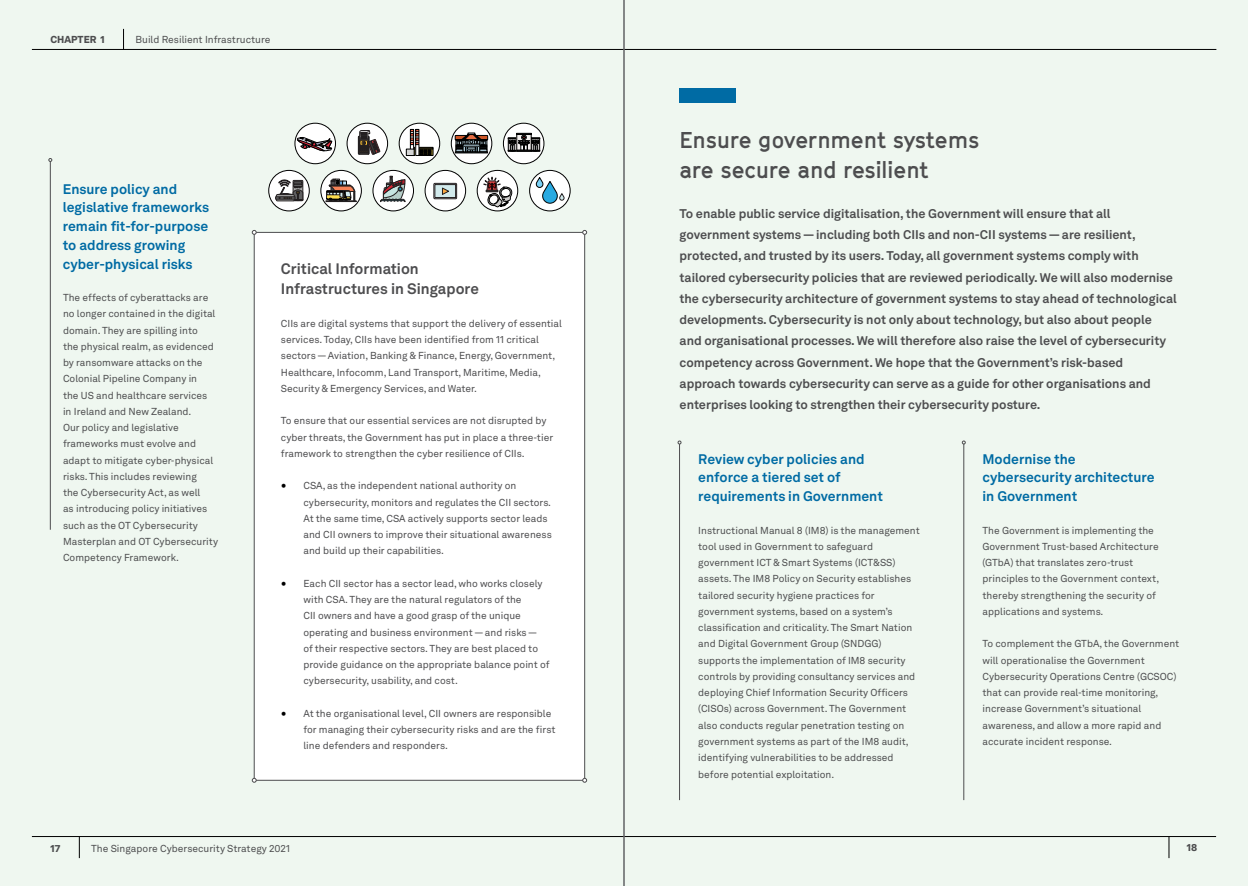
<style>
.page{position:relative;width:1248px;height:886px;background:#fff}
.page>*{position:absolute;margin:0;border:0;box-sizing:border-box;transform-origin:0 0}
.t1{font:700 22.5px/30px "GT Cinetype";color:#4d4d4f}
.t2{font:700 15px/20px "Akkurat LL";color:#4d4d4f}
.t3{font:700 13.75px/18.8px "Akkurat LL";color:#006ba4}
.t4{font:700 12.5px/21.2px "Akkurat LL";color:#4d4d4f}
.t5{font:10px/16.2px "Akkurat LL";color:#4d4d4f}
.t6{font:900 10px "Akkurat LL";color:#4d4d4f}
.s1{font-family:"Minion Pro";font-size:15px;color:#000}
</style>
<div class="page">
<div style="left:0;top:0;width:624px;height:886px;background:#eff7f0"></div>
<div style="left:624px;top:0;width:623px;height:886px;background:#eff7f0"></div>
<svg style="left:1168px;top:837px;width:1px;height:21px"></svg>
<svg style="left:79px;top:837px;width:1px;height:21px"></svg>
<hr style="left:32px;top:836px;width:1183px;height:1px;background:#000">
<div style="left:254px;top:232px;width:330px;height:548px;background:#fff;border:1px solid #4d4d4f"></div>
<hr style="left:32px;top:49px;width:1184px;height:1px;background:#000">
<svg style="left:123px;top:29px;width:1px;height:20px"></svg>
<svg style="left:451px;top:123px;width:41px;height:41px"></svg>
<div style="left:451px;top:123px;width:41px;height:41px;border:1px solid #000;border-radius:50%"></div>
<div style="left:455px;top:152px;width:33px;height:1px;border:1px solid #000"></div>
<svg style="left:454px;top:133px;width:34px;height:19px"></svg>
<svg style="left:399px;top:123px;width:40px;height:41px"></svg>
<div style="left:399px;top:123px;width:41px;height:41px;border:1px solid #000;border-radius:50%"></div>
<div style="left:411px;top:149px;width:22px;height:7px;border:1px solid #000"></div>
<div style="left:411px;top:147px;width:22px;height:2px;border:1px solid #000"></div>
<div style="left:415px;top:129px;width:4px;height:27px;border:1px solid #000"></div>
<svg style="left:410px;top:129px;width:21px;height:26px"></svg>
<div style="left:406px;top:149px;width:8px;height:6px;background:#d5d5d5"></div>
<div style="left:406px;top:149px;width:8px;height:7px;border:1px solid #000"></div>
<div style="left:295px;top:123px;width:40px;height:41px;background:#fff;border-radius:50%"></div>
<div style="left:294px;top:123px;width:42px;height:41px;border:1px solid #000;border-radius:50%"></div>
<svg style="left:297px;top:137px;width:36px;height:14px"></svg>
<div style="left:347px;top:123px;width:40px;height:41px;background:#fff;border-radius:50%"></div>
<div style="left:347px;top:123px;width:41px;height:41px;border:1px solid #000;border-radius:50%"></div>
<svg style="left:358px;top:130px;width:22px;height:25px"></svg>
<svg style="left:373px;top:170px;width:40px;height:41px"></svg>
<div style="left:372px;top:170px;width:42px;height:41px;border:1px solid #000;border-radius:50%"></div>
<svg style="left:380px;top:176px;width:25px;height:28px"></svg>
<svg style="left:321px;top:170px;width:40px;height:41px"></svg>
<div style="left:320px;top:170px;width:41px;height:41px;border:1px solid #000;border-radius:50%"></div>
<svg style="left:326px;top:179px;width:29px;height:21px"></svg>
<div style="left:325px;top:200px;width:31px;height:2px;border:1px solid #231f20"></div>
<svg style="left:529px;top:170px;width:41px;height:41px"></svg>
<div style="left:529px;top:170px;width:41px;height:41px;border:1px solid #000;border-radius:50%"></div>
<svg style="left:535px;top:176px;width:30px;height:28px"></svg>
<svg style="left:503px;top:123px;width:41px;height:41px"></svg>
<div style="left:503px;top:123px;width:41px;height:41px;border:1px solid #000;border-radius:50%"></div>
<svg style="left:508px;top:133px;width:32px;height:18px"></svg>
<svg style="left:477px;top:170px;width:40px;height:41px"></svg>
<div style="left:477px;top:170px;width:41px;height:41px;border:1px solid #000;border-radius:50%"></div>
<svg style="left:483px;top:176px;width:29px;height:31px"></svg>
<div style="left:425px;top:170px;width:40px;height:41px;background:#fff;border-radius:50%"></div>
<div style="left:425px;top:170px;width:41px;height:41px;border:1px solid #000;border-radius:50%"></div>
<div style="left:433px;top:183px;width:24px;height:16px;border:1px solid #221e1f"></div>
<div style="left:435px;top:185px;width:20px;height:13px;background:#d2eaec"></div>
<div style="left:434px;top:184px;width:22px;height:14px;border:1px solid #231f20"></div>
<svg style="left:442px;top:187px;width:7px;height:8px"></svg>
<svg style="left:269px;top:170px;width:40px;height:41px"></svg>
<div style="left:268px;top:170px;width:41px;height:41px;border:1px solid #000;border-radius:50%"></div>
<div style="left:276px;top:194px;width:18px;height:7px;border:1px solid #231f20"></div>
<div style="left:275px;top:196px;width:20px;height:3px;border:1px solid #231f20"></div>
<svg style="left:277px;top:179px;width:26px;height:22px"></svg>
<hr style="left:679px;top:444px;width:1px;height:356px;background:#4d4d4f">
<hr style="left:963px;top:444px;width:1px;height:356px;background:#4d4d4f">
<hr style="left:50px;top:161px;width:1px;height:369px;background:#4d4d4f">
<svg style="left:48px;top:158px;width:4px;height:4px"></svg>
<div style="left:679px;top:88px;width:57px;height:14px;background:#006ba4"></div>
<svg style="left:252px;top:778px;width:4px;height:4px"></svg>
<svg style="left:252px;top:230px;width:4px;height:4px"></svg>
<svg style="left:582px;top:778px;width:4px;height:4px"></svg>
<svg style="left:582px;top:230px;width:4px;height:4px"></svg>
<hr style="left:623px;top:0;width:1px;height:886px;background:#6d6e71">
<p class="t6" style="left:50px;top:32px;width:56px">CHAPTER 1</p>
<p class="t5" style="left:135px;top:31px;width:136px">Build Resilient Infrastructure</p>
<h3 class="t3" style="left:63px;top:178px;width:148px">Ensure policy and legislative frameworks remain fit-for-purpose to address growing cyber-physical risks</h3>
<p class="t5" style="left:63px;top:289px;width:156px">The effects of cyberattacks are no longer contained in the digital domain. They are spilling into<br>the physical realm, as evidenced by ransomware attacks on the<br>Colonial Pipeline Company in<br>the US and healthcare services in Ireland and New Zealand.<br>Our policy and legislative frameworks must evolve and adapt to mitigate cyber-physical risks. This includes reviewing<br>the Cybersecurity Act, as well<br>as introducing policy initiatives such as the OT Cybersecurity<br>Masterplan and OT Cybersecurity<br>Competency Framework.</p>
<h2 class="t2" style="left:281px;top:258px;width:199px">Critical Information<br>Infrastructures in Singapore</h2>
<p class="t5" style="left:281px;top:315px;width:282px">CIIs are digital systems that support the delivery of essential services. Today, CIIs have been identified from 11 critical sectors — Aviation, Banking &amp; Finance, Energy, Government, Healthcare, Infocomm, Land Transport, Maritime, Media, Security &amp; Emergency Services, and Water.</p>
<p class="t5" style="left:281px;top:412px;width:274px">To ensure that our essential services are not disrupted by cyber threats, the Government has put in place a three-tier framework to strengthen the cyber resilience of CIIs.</p>
<p class="t5" style="left:303px;top:477px;width:250px;text-indent:-22px"><span class="s1">•</span> CSA, as the independent national authority on cybersecurity, monitors and regulates the CII sectors.<br>At the same time, CSA actively supports sector leads and CII owners to improve their situational awareness and build up their capabilities.</p>
<p class="t5" style="left:303px;top:575px;width:248px;text-indent:-22px"><span class="s1">•</span> Each CII sector has a sector lead, who works closely with CSA. They are the natural regulators of the<br>CII owners and have a good grasp of the unique operating and business environment — and risks —<br>of their respective sectors. They are best placed to provide guidance on the appropriate balance point of cybersecurity, usability, and cost.</p>
<p class="t5" style="left:303px;top:705px;width:253px;text-indent:-22px"><span class="s1">•</span> At the organisational level, CII owners are responsible for managing their cybersecurity risks and are the first line defenders and responders.</p>
<h1 class="t1" style="left:679px;top:124px;width:301px">Ensure government systems are secure and resilient</h1>
<p class="t4" style="left:679px;top:202px;width:498px">To enable public service digitalisation, the Government will ensure that all government systems — including both CIIs and non-CII systems — are resilient, protected, and trusted by its users. Today, all government systems comply with tailored cybersecurity policies that are reviewed periodically. We will also modernise the cybersecurity architecture of government systems to stay ahead of technological developments. Cybersecurity is not only about technology, but also about people and organisational processes. We will therefore also raise the level of cybersecurity competency across Government. We hope that the Government’s risk-based approach towards cybersecurity can serve as a guide for other organisations and enterprises looking to strengthen their cybersecurity posture.</p>
<h3 class="t3" style="left:698px;top:448px;width:186px">Review cyber policies and enforce a tiered set of requirements in Government</h3>
<h3 class="t3" style="left:982px;top:448px;width:174px">Modernise the cybersecurity architecture in Government</h3>
<p class="t5" style="left:698px;top:522px;width:223px">Instructional Manual 8 (IM8) is the management tool used in Government to safeguard government ICT &amp; Smart Systems (ICT&amp;SS) assets. The IM8 Policy on Security establishes tailored security hygiene practices for government systems, based on a system’s classification and criticality. The Smart Nation and Digital Government Group (SNDGG) supports the implementation of IM8 security controls by providing consultancy services and deploying Chief Information Security Officers (CISOs) across Government. The Government also conducts regular penetration testing on government systems as part of the IM8 audit, identifying vulnerabilities to be addressed before potential exploitation.</p>
<p class="t5" style="left:982px;top:522px;width:178px">The Government is implementing the Government Trust-based Architecture (GTbA) that translates zero-trust principles to the Government context, thereby strengthening the security of applications and systems.</p>
<p class="t5" style="left:982px;top:635px;width:198px">To complement the GTbA, the Government will operationalise the Government Cybersecurity Operations Centre (GCSOC) that can provide real-time monitoring, increase Government’s situational awareness, and allow a more rapid and accurate incident response.</p>
<p class="t6" style="left:51px;top:840px;width:11px">17</p>
<p class="t5" style="left:91px;top:839px;width:200px">The Singapore Cybersecurity Strategy 2021</p>
<p class="t6" style="left:1186px;top:840px;width:12px">18</p>
</div>
